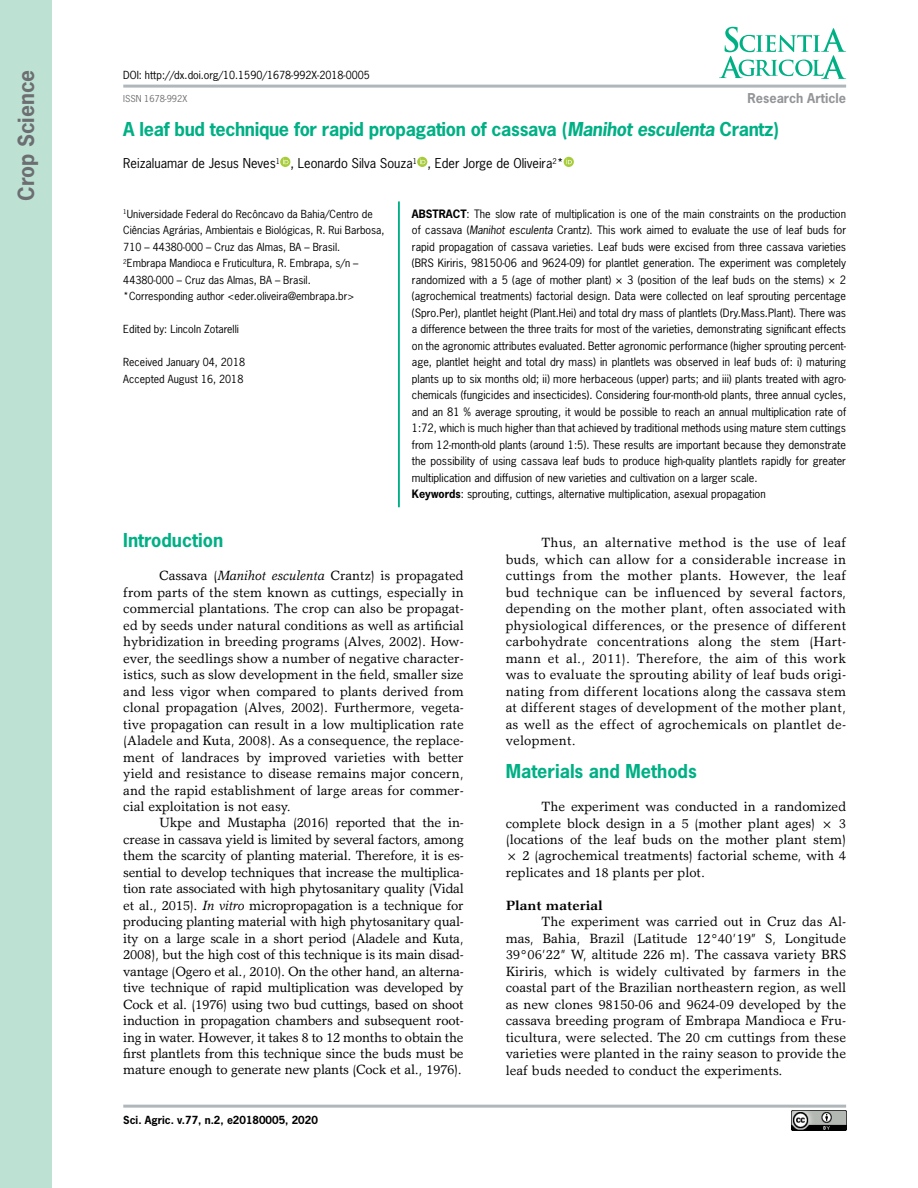
<style>
.page{position:relative;width:918px;height:1188px;background:#fff}
.page>*{position:absolute;margin:0;border:0;box-sizing:border-box;transform-origin:0 0}
.t1{font:700 21px "News Gothic";color:#6d6e71}
.t2{font:700 18px "News Gothic";letter-spacing:-.02em;color:#00b085}
.t3{font:700 18px "News Gothic";color:#00b085}
.t4{font:13.5px/16.5px "Garth Graphic";color:#000;text-align:justify}
.t5{font:700 13.5px "Garth Graphic";color:#000}
.t6{font:12.75px "News Gothic";color:#000}
.t7{font:700 12.75px "News Gothic";color:#939598}
.t8{font:10.8px/16.5px "News Gothic";color:#000}
.t9{font:10.5px/16.5px "News Gothic";color:#000}
.t10{font:700 10.5px "News Gothic";color:#000}
.t11{font:9px "News Gothic";color:#6d6e71}
.s1{font-style:italic}
.s2{font-weight:700}
</style>
<div class="page">
<svg style="left:719px;top:27px;width:127px;height:52px"></svg>
<div style="left:0;top:0;width:51px;height:1188px;background:#bde2d4"></div>
<hr style="left:123px;top:85px;width:723px;height:3px;background:#b0b7bb">
<hr style="left:123px;top:1105px;width:723px;height:3px;background:#b0b7bb">
<img style="left:791px;top:1111px;width:55px;height:19px">
<svg style="left:280px;top:157px;width:10px;height:10px"></svg>
<svg style="left:283px;top:159px;width:5px;height:5px"></svg>
<svg style="left:417px;top:157px;width:10px;height:10px"></svg>
<svg style="left:420px;top:159px;width:5px;height:5px"></svg>
<svg style="left:564px;top:157px;width:10px;height:10px"></svg>
<svg style="left:566px;top:159px;width:6px;height:5px"></svg>
<hr style="left:398px;top:201px;width:2px;height:306px;background:#00b085">
<h1 class="t1" style="left:12px;top:201px;width:132px;rotate:-90deg">Crop Science</h1>
<p class="t9" style="left:123px;top:66px;width:248px">DOI: http://dx.doi.org/10.1590/1678-992X-2018-0005</p>
<p class="t11" style="left:123px;top:93px;width:65px">ISSN 1678-992X</p>
<p class="t7" style="left:748px;top:89px;width:100px">Research Article</p>
<h2 class="t2" style="left:123px;top:117px;width:657px">A leaf bud technique for rapid propagation of cassava (<span class="s1">Manihot esculenta</span> Crantz)</h2>
<p class="t6" style="left:123px;top:155px;width:442px">Reizaluamar de Jesus Neves<sup>1</sup> , Leonardo Silva Souza<sup>1</sup> , Eder Jorge de Oliveira<sup>2</sup>*</p>
<p class="t9" style="left:123px;top:206px;width:263px"><sup>1</sup>Universidade Federal do Recôncavo da Bahia/Centro de Ciências Agrárias, Ambientais e Biológicas, R. Rui Barbosa, 710 – 44380-000 – Cruz das Almas, BA – Brasil.<br><sup>2</sup>Embrapa Mandioca e Fruticultura, R. Embrapa, s/n – 44380-000 – Cruz das Almas, BA – Brasil.<br>*Corresponding author &lt;eder.oliveira@embrapa.br&gt;</p>
<p class="t9" style="left:123px;top:321px;width:117px">Edited by: Lincoln Zotarelli</p>
<p class="t9" style="left:123px;top:354px;width:123px">Received January 04, 2018<br>Accepted August 16, 2018</p>
<p class="t8" style="left:412px;top:206px;width:436px"><span class="s2">ABSTRACT</span>: The slow rate of multiplication is one of the main constraints on the production of cassava (<span class="s1">Manihot esculenta</span> Crantz). This work aimed to evaluate the use of leaf buds for rapid propagation of cassava varieties. Leaf buds were excised from three cassava varieties (BRS Kiriris, 98150-06 and 9624-09) for plantlet generation. The experiment was completely randomized with a 5 (age of mother plant) × 3 (position of the leaf buds on the stems) × 2 (agrochemical treatments) factorial design. Data were collected on leaf sprouting percentage (Spro.Per), plantlet height (Plant.Hei) and total dry mass of plantlets (Dry.Mass.Plant). There was a difference between the three traits for most of the varieties, demonstrating significant effects on the agronomic attributes evaluated. Better agronomic performance (higher sprouting percent&shy;age, plantlet height and total dry mass) in plantlets was observed in leaf buds of: i) maturing plants up to six months old; ii) more herbaceous (upper) parts; and iii) plants treated with agro&shy;chemicals (fungicides and insecticides). Considering four-month-old plants, three annual cycles, and an 81 % average sprouting, it would be possible to reach an annual multiplication rate of 1:72, which is much higher than that achieved by traditional methods using mature stem cuttings from 12-month-old plants (around 1:5). These results are important because they demonstrate the possibility of using cassava leaf buds to produce high-quality plantlets rapidly for greater multiplication and diffusion of new varieties and cultivation on a larger scale.<br><span class="s2">Keywords</span>: sprouting, cuttings, alternative multiplication, asexual propagation</p>
<h2 class="t3" style="left:123px;top:529px;width:101px">Introduction</h2>
<p class="t4" style="left:123px;top:567px;width:342px;text-indent:36px">Cassava (<span class="s1">Manihot esculenta</span> Crantz) is propagated from parts of the stem known as cuttings, especially in commercial plantations. The crop can also be propagat&shy;ed by seeds under natural conditions as well as artificial hybridization in breeding programs (Alves, 2002). How&shy;ever, the seedlings show a number of negative character&shy;istics, such as slow development in the field, smaller size and less vigor when compared to plants derived from clonal propagation (Alves, 2002). Furthermore, vegeta&shy;tive propagation can result in a low multiplication rate (Aladele and Kuta, 2008). As a consequence, the replace&shy;ment of landraces by improved varieties with better yield and resistance to disease remains major concern, and the rapid establishment of large areas for commer&shy;cial exploitation is not easy.</p>
<p class="t4" style="left:123px;top:814px;width:342px;text-indent:36px">Ukpe and Mustapha (2016) reported that the in&shy;crease in cassava yield is limited by several factors, among them the scarcity of planting material. Therefore, it is es&shy;sential to develop techniques that increase the multiplica&shy;tion rate associated with high phytosanitary quality (Vidal et al., 2015). <span class="s1">In vitro</span> micropropagation is a technique for producing planting material with high phytosanitary qual&shy;ity on a large scale in a short period (Aladele and Kuta, 2008), but the high cost of this technique is its main disad&shy;vantage (Ogero et al., 2010). On the other hand, an alterna&shy;tive technique of rapid multiplication was developed by Cock et al. (1976) using two bud cuttings, based on shoot induction in propagation chambers and subsequent root&shy;ing in water. However, it takes 8 to 12 months to obtain the first plantlets from this technique since the buds must be mature enough to generate new plants (Cock et al., 1976).</p>
<p class="t10" style="left:123px;top:1113px;width:196px">Sci. Agric. v.77, n.2, e20180005, 2020</p>
<p class="t4" style="left:506px;top:534px;width:342px;text-indent:36px">Thus, an alternative method is the use of leaf buds, which can allow for a considerable increase in cuttings from the mother plants. However, the leaf bud technique can be influenced by several factors, depending on the mother plant, often associated with physiological differences, or the presence of different carbohydrate concentrations along the stem (Hart&shy;mann et al., 2011). Therefore, the aim of this work was to evaluate the sprouting ability of leaf buds origi&shy;nating from different locations along the cassava stem at different stages of development of the mother plant, as well as the effect of agrochemicals on plantlet de&shy;velopment.</p>
<h2 class="t3" style="left:506px;top:759px;width:193px">Materials and Methods</h2>
<p class="t4" style="left:506px;top:798px;width:342px;text-indent:36px">The experiment was conducted in a randomized complete block design in a 5 (mother plant ages) × 3 (locations of the leaf buds on the mother plant stem) × 2 (agrochemical treatments) factorial scheme, with 4 replicates and 18 plants per plot.</p>
<p class="t5" style="left:506px;top:897px;width:98px">Plant material</p>
<p class="t4" style="left:506px;top:913px;width:342px;text-indent:36px">The experiment was carried out in Cruz das Al&shy;mas, Bahia, Brazil (Latitude 12°40’19” S, Longitude 39°06’22” W, altitude 226 m). The cassava variety BRS Kiriris, which is widely cultivated by farmers in the coastal part of the Brazilian northeastern region, as well as new clones 98150-06 and 9624-09 developed by the cassava breeding program of Embrapa Mandioca e Fru&shy;ticultura, were selected. The 20 cm cuttings from these varieties were planted in the rainy season to provide the leaf buds needed to conduct the experiments.</p>
</div>
